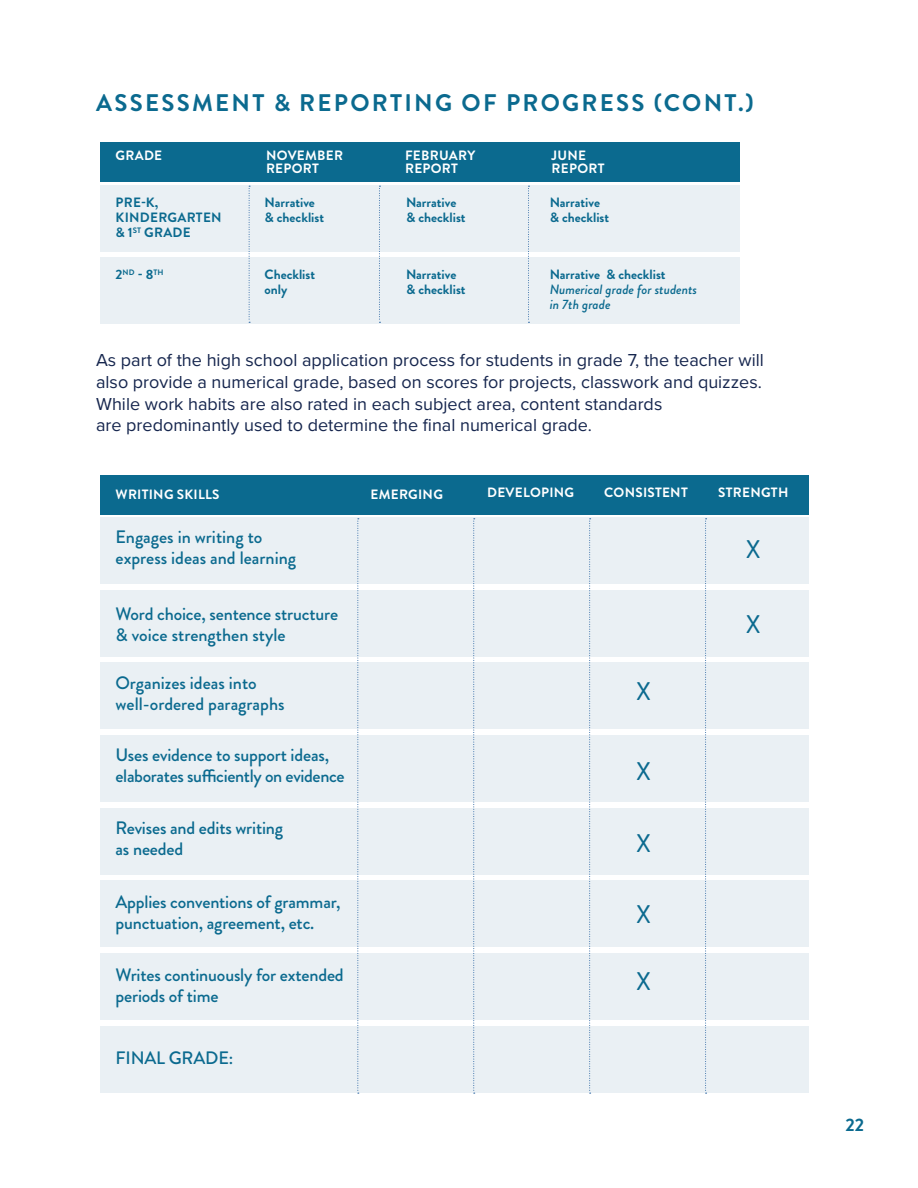
<style>
.page{position:relative;width:918px;height:1188px;background:#fff}
.page>*{position:absolute;margin:0;border:0;box-sizing:border-box;transform-origin:0 0}
.t1{font:25.5px "Brandon Grotesque";color:#0b6a8f}
.t2{font:700 24px "Brandon Grotesque";letter-spacing:.095em;color:#0b6a8f}
.t3{font:500 18px/21px "Brandon Grotesque";letter-spacing:-.01em;color:#0b6a8f}
.t4{font:18px/21.6px "Proxima Nova";color:#16264e}
.t5{font:700 18px "Brandon Grotesque";color:#0b6a8f}
.t6{font:700 13.5px/15px "Brandon Grotesque";color:#0b6a8f}
.t7{font:700 13.5px/13.5px "Brandon Grotesque";letter-spacing:.02em;color:#fff}
.t8{font:italic 500 13.5px/15px "Brandon Grotesque";color:#0b6a8f}
.t9{font:700 13.5px/15px "Brandon Grotesque";letter-spacing:.02em;color:#0b6a8f}
.t10{font:700 7.8px "Brandon Grotesque";color:#0b6a8f}
.s1{font-size:13.5px}
</style>
<div class="page">
<div style="left:100px;top:185px;width:640px;height:66px;background:#eaf0f4"></div>
<div style="left:100px;top:517px;width:709px;height:67px;background:#eaf0f4"></div>
<div style="left:100px;top:808px;width:709px;height:66px;background:#eaf0f4"></div>
<div style="left:100px;top:663px;width:709px;height:66px;background:#eaf0f4"></div>
<div style="left:100px;top:953px;width:709px;height:67px;background:#eaf0f4"></div>
<div style="left:100px;top:257px;width:640px;height:66px;background:#eaf0f4"></div>
<div style="left:100px;top:590px;width:709px;height:67px;background:#eaf0f4"></div>
<div style="left:100px;top:880px;width:709px;height:67px;background:#eaf0f4"></div>
<div style="left:100px;top:735px;width:709px;height:67px;background:#eaf0f4"></div>
<div style="left:100px;top:1026px;width:709px;height:66px;background:#eaf0f4"></div>
<div style="left:100px;top:143px;width:640px;height:39px;background:#0b6a8f"></div>
<div style="left:100px;top:475px;width:709px;height:39px;background:#0b6a8f"></div>
<svg style="left:249px;top:186px;width:1px;height:137px"></svg>
<svg style="left:357px;top:518px;width:2px;height:576px"></svg>
<svg style="left:473px;top:518px;width:2px;height:576px"></svg>
<svg style="left:589px;top:518px;width:2px;height:576px"></svg>
<svg style="left:705px;top:518px;width:2px;height:576px"></svg>
<svg style="left:379px;top:186px;width:1px;height:137px"></svg>
<svg style="left:528px;top:186px;width:1px;height:137px"></svg>
<h2 class="t2" style="left:96px;top:86px;width:659px">ASSESSMENT &amp; REPORTING OF PROGRESS (CONT.)</h2>
<p class="t7" style="left:116px;top:149px;width:48px">GRADE</p>
<p class="t7" style="left:266px;top:149px;width:78px">NOVEMBER<br>REPORT</p>
<p class="t7" style="left:405px;top:149px;width:72px">FEBRUARY<br>REPORT</p>
<p class="t7" style="left:552px;top:149px;width:54px">JUNE<br>REPORT</p>
<p class="t9" style="left:116px;top:195px;width:108px">PRE-K,<br>KINDERGARTEN &amp; 1<sup>ST</sup> GRADE</p>
<p class="t6" style="left:265px;top:195px;width:61px">Narrative &amp; checklist</p>
<p class="t6" style="left:406px;top:195px;width:61px">Narrative &amp; checklist</p>
<p class="t6" style="left:550px;top:195px;width:61px">Narrative &amp; checklist</p>
<p class="t10" style="left:116px;top:267px;width:50px"><span class="s1">2</span>ND <span class="s1">- 8</span>TH</p>
<p class="t6" style="left:265px;top:267px;width:52px">Checklist only</p>
<p class="t6" style="left:406px;top:267px;width:61px">Narrative &amp; checklist</p>
<p class="t6" style="left:550px;top:267px;width:117px">Narrative &amp; checklist</p>
<p class="t8" style="left:550px;top:282px;width:149px">Numerical grade for students in 7th grade</p>
<p class="t4" style="left:96px;top:349px;width:669px">As part of the high school application process for students in grade 7, the teacher will also provide a numerical grade, based on scores for projects, classwork and quizzes.<br>While work habits are also rated in each subject area, content standards<br>are predominantly used to determine the final numerical grade.</p>
<p class="t7" style="left:116px;top:487px;width:105px">WRITING SKILLS</p>
<p class="t3" style="left:116px;top:527px;width:182px">Engages in writing to express ideas and learning</p>
<p class="t3" style="left:116px;top:603px;width:224px">Word choice, sentence structure &amp; voice strengthen style</p>
<p class="t3" style="left:116px;top:672px;width:171px">Organizes ideas into well-ordered paragraphs</p>
<p class="t3" style="left:116px;top:744px;width:231px">Uses evidence to support ideas, elaborates sufficiently on evidence</p>
<p class="t3" style="left:116px;top:817px;width:169px">Revises and edits writing as needed</p>
<p class="t3" style="left:116px;top:892px;width:226px">Applies conventions of grammar, punctuation, agreement, etc.</p>
<p class="t3" style="left:116px;top:964px;width:230px">Writes continuously for extended periods of time</p>
<p class="t3" style="left:116px;top:1048px;width:119px">FINAL GRADE:</p>
<p class="t7" style="left:371px;top:487px;width:74px">EMERGING</p>
<p class="t7" style="left:487px;top:486px;width:89px">DEVELOPING</p>
<p class="t7" style="left:604px;top:486px;width:85px">CONSISTENT</p>
<p class="t7" style="left:718px;top:486px;width:72px">STRENGTH</p>
<h1 class="t1" style="left:746px;top:532px;width:16px">X</h1>
<h1 class="t1" style="left:636px;top:674px;width:16px">X</h1>
<h1 class="t1" style="left:636px;top:754px;width:16px">X</h1>
<h1 class="t1" style="left:636px;top:825px;width:16px">X</h1>
<h1 class="t1" style="left:636px;top:897px;width:16px">X</h1>
<h1 class="t1" style="left:636px;top:964px;width:16px">X</h1>
<h1 class="t1" style="left:746px;top:607px;width:16px">X</h1>
<p class="t5" style="left:845px;top:1112px;width:20px">22</p>
</div>
